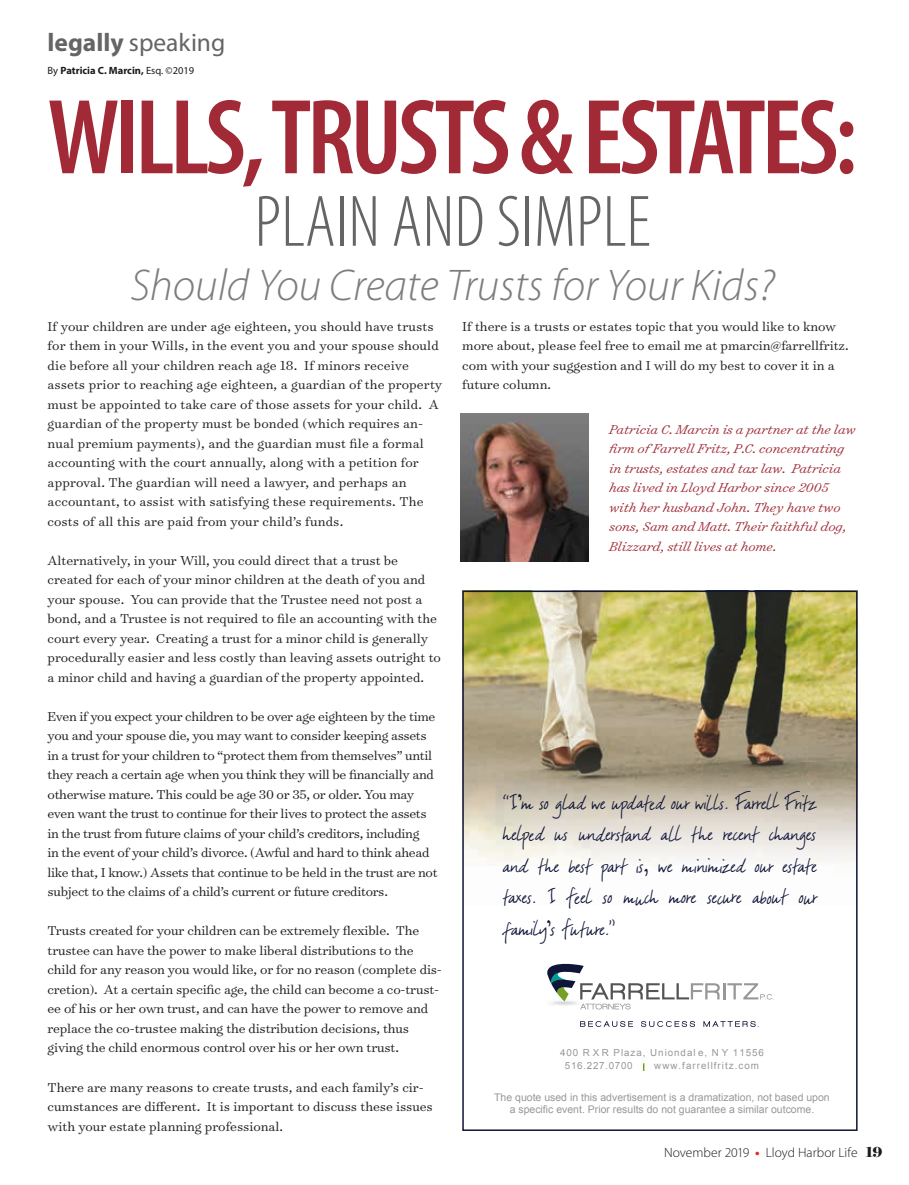
<style>
.page{position:relative;width:909px;height:1185px;background:#fff}
.page>*{position:absolute;margin:0;border:0;box-sizing:border-box;transform-origin:0 0}
.t1{font:600 condensed 107.7px "Myriad Pro";letter-spacing:-.04em;color:#a12a36}
.t2{font:300 condensed 73.5px "Myriad Pro";color:#656565}
.t3{font:italic 300 44.55px "Myriad Pro";color:#7c7d7d}
.t4{font:25.5px "Myriad Pro";color:#656565}
.t5{font:22.5px/31.5px "SDPS";letter-spacing:.01em;color:#0f1537;text-align:justify}
.t6{font:300 14.7px/19.5px "Surveyor Text";letter-spacing:-.005em;color:#1c1b1a}
.t7{font:italic 300 14.7px/19.5px "Surveyor Text";color:#a12a36}
.t8{font:300 13.5px "Myriad Pro";color:#1c1b1a}
.t9{font:10.5px/12.6px "Arial";color:#969898;text-align:center}
.t10{font:700 10.5px "Myriad Pro";color:#1c1b1a}
.t11{font:9.75px/12.9px "Arial";letter-spacing:.1em;color:#969898}
.s1{font-weight:700}
.s2{font-weight:400}
.s3{color:#2c2d52}
.s4{font-weight:700;color:#e72528}
.s5{font-family:"Surveyor Display";font-weight:700;font-size:16.5px}
</style>
<div class="page">
<img style="left:465px;top:593px;width:390px;height:272px">
<svg style="left:547px;top:963px;width:227px;height:46px"></svg>
<svg style="left:580px;top:1021px;width:53px;height:5px"></svg>
<svg style="left:641px;top:1021px;width:54px;height:5px"></svg>
<svg style="left:703px;top:1021px;width:53px;height:5px"></svg>
<div style="left:462px;top:590px;width:396px;height:540px;border:2px solid #0f1537"></div>
<img style="left:461px;top:413px;width:128px;height:148px">
<h3 class="t4" style="left:48px;top:27px;width:179px"><span class="s1">legally</span> speaking</h3>
<p class="t10" style="left:48px;top:63px;width:148px"><span class="s2">By</span> Patricia C. Marcin, <span class="s2">Esq. ©2019</span></p>
<h1 class="t1" style="left:48px;top:71px;width:812px">WILLS, TRUSTS &amp; ESTATES:</h1>
<h2 class="t2" style="left:255px;top:178px;width:398px">PLAIN AND SIMPLE</h2>
<h3 class="t3" style="left:130px;top:258px;width:646px">Should You Create Trusts for Your Kids?</h3>
<p class="t6" style="left:48px;top:316px;width:396px">If your children are under age eighteen, you should have trusts for them in your Wills, in the event you and your spouse should die before all your children reach age 18. If minors receive assets prior to reaching age eighteen, a guardian of the property must be appointed to take care of those assets for your child. A guardian of the property must be bonded (which requires an&shy;nual premium payments), and the guardian must file a formal accounting with the court annually, along with a petition for approval. The guardian will need a lawyer, and perhaps an accountant, to assist with satisfying these requirements. The costs of all this are paid from your child’s funds.</p>
<p class="t6" style="left:48px;top:549px;width:395px">Alternatively, in your Will, you could direct that a trust be created for each of your minor children at the death of you and your spouse. You can provide that the Trustee need not post a bond, and a Trustee is not required to file an accounting with the court every year. Creating a trust for a minor child is generally procedurally easier and less costly than leaving assets outright to a minor child and having a guardian of the property appointed.</p>
<p class="t6" style="left:48px;top:705px;width:392px">Even if you expect your children to be over age eighteen by the time you and your spouse die, you may want to consider keeping assets in a trust for your children to “protect them from themselves” until they reach a certain age when you think they will be financially and otherwise mature. This could be age 30 or 35, or older. You may even want the trust to continue for their lives to protect the assets in the trust from future claims of your child’s creditors, including<br>in the event of your child’s divorce. (Awful and hard to think ahead like that, I know.) Assets that continue to be held in the trust are not subject to the claims of a child’s current or future creditors.</p>
<p class="t6" style="left:48px;top:920px;width:396px">Trusts created for your children can be extremely flexible. The trustee can have the power to make liberal distributions to the child for any reason you would like, or for no reason (complete dis&shy;cretion). At a certain specific age, the child can become a co-trust&shy;ee of his or her own trust, and can have the power to remove and replace the co-trustee making the distribution decisions, thus giving the child enormous control over his or her own trust.</p>
<p class="t6" style="left:48px;top:1076px;width:387px">There are many reasons to create trusts, and each family’s cir&shy;cumstances are different. It is important to discuss these issues with your estate planning professional.</p>
<p class="t6" style="left:462px;top:316px;width:388px">If there is a trusts or estates topic that you would like to know more about, please feel free to email me at pmarcin@farrellfritz. com with your suggestion and I will do my best to cover it in a future column.</p>
<p class="t7" style="left:609px;top:418px;width:248px">Patricia C. Marcin is a partner at the law firm of Farrell Fritz, P.C. concentrating in trusts, estates and tax law. Patricia has lived in Lloyd Harbor since 2005 with her husband John. They have two sons, Sam and Matt. Their faithful dog, Blizzard, still lives at home.</p>
<h3 class="t5" style="left:503px;top:784px;width:316px">“I’m so glad we updated our wills. Farrell Fritz helped us understand all the recent changes and the best part is, we minimized our estate taxes. I feel so much more secure about our family’s future.<span class="s3">”</span></h3>
<p class="t11" style="left:565px;top:1046px;width:200px;text-indent:-5px">400 R X R Plaza, Uniondal e, N Y 11556<br>516.227.0700</p>
<p class="t11" style="left:654px;top:1059px;width:106px">www.farrellfritz.com</p>
<p class="t9" style="left:494px;top:1090px;width:337px">The quote used in this advertisement is a dramatization, not based upon a specifi c event. Prior results do not guarantee a similar outcome.</p>
<p class="t8" style="left:664px;top:1144px;width:220px">November 2019 <span class="s4">•</span> Lloyd Harbor Life <span class="s5">19</span></p>
</div>
